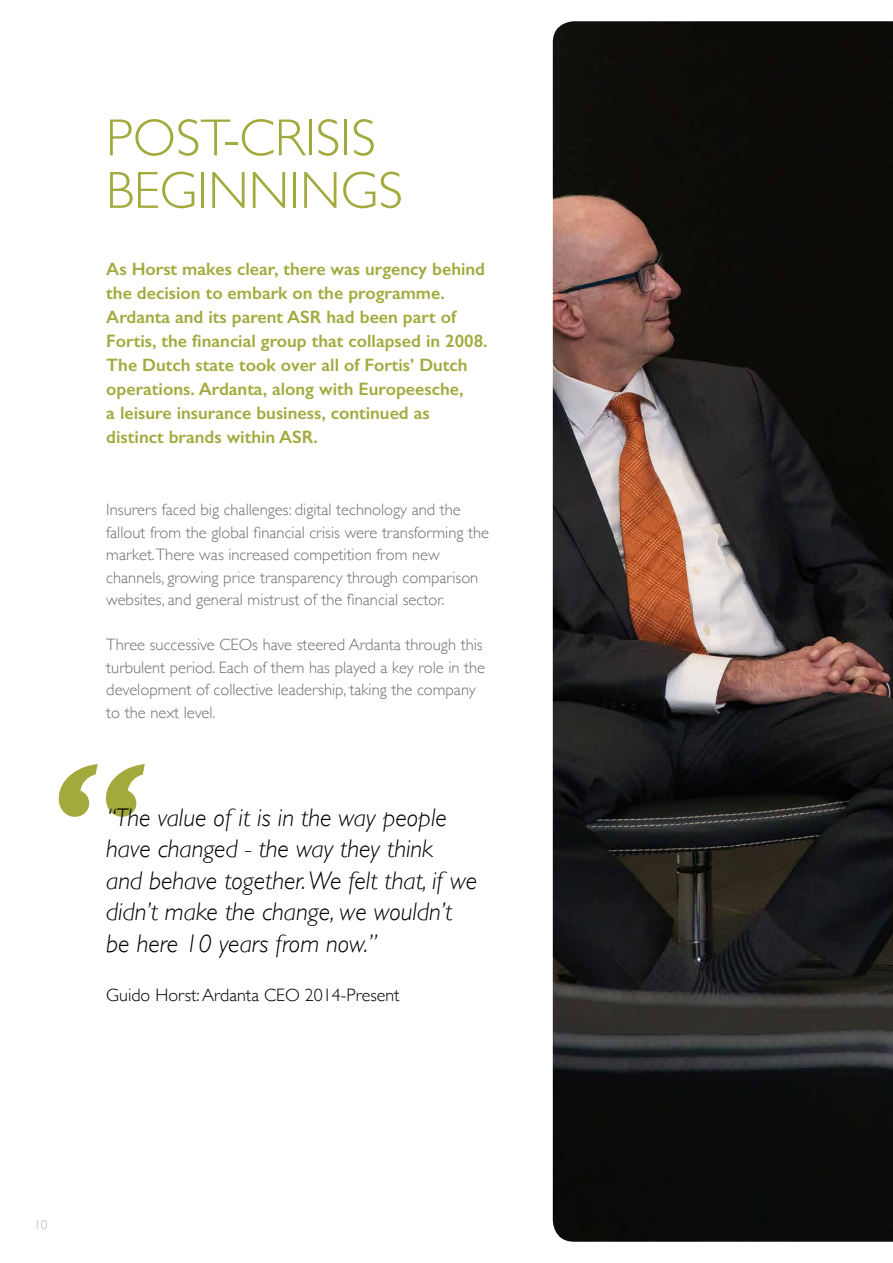
<style>
.page{position:relative;width:893px;height:1263px;background:#fff}
.page>*{position:absolute;margin:0;border:0;box-sizing:border-box;transform-origin:0 0}
.t1{font:italic 600 201.6px "Gill Sans";color:#a2aa3d}
.t2{font:300 52.5px/52.5px "Gill Sans";color:#a2aa3d}
.t3{font:italic 300 25.5px/31.5px "Gill Sans";color:#000}
.t4{font:600 18px/24px "Gill Sans";color:#a2aa3d}
.t5{font:300 18px "Gill Sans";color:#000}
.t6{font:300 16.5px/22.5px "Gill Sans";color:#706f6f}
.t7{font:300 13.5px "Gill Sans";color:#b3b2b2}
</style>
<div class="page">
<img style="left:553px;top:21px;width:339px;height:1221px">
<h2 class="t2" style="left:106px;top:112px;width:298px">POST-CRISIS<br>BEGINNINGS</h2>
<p class="t4" style="left:106px;top:257px;width:383px">As Horst makes clear, there was urgency behind the decision to embark on the programme.<br>Ardanta and its parent ASR had been part of Fortis, the financial group that collapsed in 2008.<br>The Dutch state took over all of Fortis’ Dutch operations. Ardanta, along with Europeesche,<br>a leisure insurance business, continued as distinct brands within ASR.</p>
<p class="t6" style="left:106px;top:498px;width:384px">Insurers faced big challenges: digital technology and the fallout from the global financial crisis were transforming the market.There was increased competition from new channels, growing price transparency through comparison websites, and general mistrust of the financial sector.</p>
<p class="t6" style="left:106px;top:633px;width:380px">Three successive CEOs have steered Ardanta through this turbulent period. Each of them has played a key role in the development of collective leadership, taking the company to the next level.</p>
<h1 class="t1" style="left:48px;top:713px;width:92px">“</h1>
<h3 class="t3" style="left:106px;top:801px;width:372px">“The value of it is in the way people have changed - the way they think<br>and behave together. We felt that, if we didn’t make the change, we wouldn’t be here 10 years from now.”</h3>
<p class="t5" style="left:106px;top:985px;width:295px">Guido Horst: Ardanta CEO 2014-Present</p>
<p class="t7" style="left:34px;top:1217px;width:15px">10</p>
</div>
